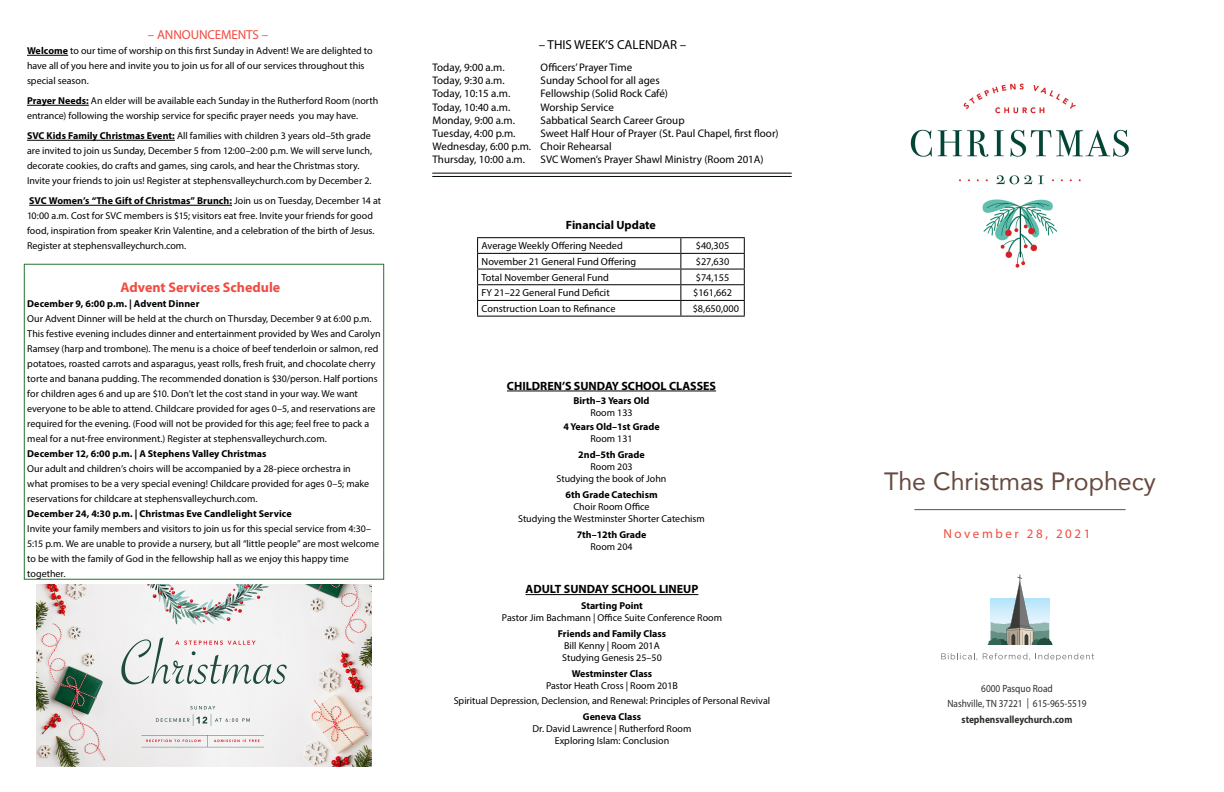
<style>
.page{position:relative;width:1224px;height:792px;background:#fff}
.page>*{position:absolute;margin:0;border:0;box-sizing:border-box;transform-origin:0 0}
.t1{font:25px "Avenir";color:#674a3f}
.t2{font:700 14px "Myriad Pro";color:#f04b41}
.t3{font:13px "Myriad Pro";color:#000}
.t4{font:13px "Myriad Pro";letter-spacing:-.005em;color:#f04b41}
.t5{font:13px "Myriad Pro";letter-spacing:.2em;color:#f04b3f}
.t6{font:700 12px "Myriad Pro";color:#000}
.t7{font:11px/13.2px "Myriad Pro";color:#000}
.t8{font:10.5px/15px "Myriad Pro";color:#2d2f2a;text-align:center;scale:.89 1}
.t9{font:700 10.5px "Myriad Pro";color:#2d2f2a;scale:.89 1}
.t10{font:10.2px "Myriad Pro";color:#000}
.t11{font:10px/15px "Myriad Pro";color:#000}
.t12{font:700 10px "Myriad Pro";color:#000}
.s1{font-weight:700}
</style>
<div class="page">
<hr style="left:477px;top:237px;width:204px;height:1px;background:#000">
<hr style="left:681px;top:237px;width:64px;height:1px;background:#000">
<hr style="left:477px;top:253px;width:204px;height:1px;background:#000">
<hr style="left:681px;top:253px;width:64px;height:1px;background:#000">
<hr style="left:477px;top:269px;width:204px;height:1px;background:#000">
<hr style="left:681px;top:269px;width:64px;height:1px;background:#000">
<hr style="left:477px;top:284px;width:204px;height:1px;background:#000">
<hr style="left:681px;top:284px;width:64px;height:1px;background:#000">
<hr style="left:477px;top:300px;width:204px;height:1px;background:#000">
<svg style="left:477px;top:238px;width:1px;height:78px"></svg>
<hr style="left:681px;top:300px;width:64px;height:1px;background:#000">
<svg style="left:680px;top:238px;width:1px;height:78px"></svg>
<svg style="left:744px;top:238px;width:1px;height:78px"></svg>
<hr style="left:477px;top:316px;width:204px;height:1px;background:#000">
<hr style="left:681px;top:316px;width:64px;height:1px;background:#000">
<hr style="left:526px;top:594px;width:172px;height:1px;background:#000">
<hr style="left:432px;top:173px;width:360px;height:1px;background:#000700">
<hr style="left:432px;top:176px;width:360px;height:1px;background:#000700">
<hr style="left:27px;top:55px;width:41px;height:1px;background:#000">
<hr style="left:27px;top:105px;width:62px;height:1px;background:#000">
<hr style="left:27px;top:140px;width:148px;height:1px;background:#000">
<hr style="left:29px;top:205px;width:203px;height:1px;background:#000">
<img style="left:910px;top:83px;width:219px;height:185px">
<hr style="left:914px;top:509px;width:212px;height:1px;background:#674a3f">
<hr style="left:507px;top:391px;width:209px;height:1px;background:#000">
<div style="left:24px;top:264px;width:360px;height:316px;border:1px solid #21752f"></div>
<img style="left:36px;top:584px;width:336px;height:182px">
<svg style="left:988px;top:574px;width:64px;height:71px"></svg>
<svg style="left:941px;top:653px;width:36px;height:7px"></svg>
<svg style="left:983px;top:653px;width:47px;height:7px"></svg>
<svg style="left:1038px;top:653px;width:56px;height:8px"></svg>
<h3 class="t4" style="left:148px;top:27px;width:122px">– ANNOUNCEMENTS –</h3>
<p class="t11" style="left:27px;top:43px;width:347px"><span class="s1">Welcome</span> to our time of worship on this first Sunday in Advent! We are delighted to have all of you here and invite you to join us for all of our services throughout this special season.</p>
<p class="t11" style="left:27px;top:93px;width:353px"><span class="s1">Prayer Needs:</span> An elder will be available each Sunday in the Rutherford Room (north entrance) following the worship service for specific prayer needs you may have.</p>
<p class="t11" style="left:27px;top:128px;width:347px"><span class="s1">SVC Kids Family Christmas Event:</span> All families with children 3 years old–5th grade are invited to join us Sunday, December 5 from 12:00–2:00 p.m. We will serve lunch, decorate cookies, do crafts and games, sing carols, and hear the Christmas story.<br>Invite your friends to join us! Register at stephensvalleychurch.com by December 2.</p>
<p class="t11" style="left:27px;top:193px;width:356px"><span class="s1">SVC Women’s “The Gift of Christmas” Brunch:</span> Join us on Tuesday, December 14 at 10:00 a.m. Cost for SVC members is $15; visitors eat free. Invite your friends for good food, inspiration from speaker Krin Valentine, and a celebration of the birth of Jesus.<br>Register at stephensvalleychurch.com.</p>
<h2 class="t2" style="left:121px;top:278px;width:161px">Advent Services Schedule</h2>
<p class="t12" style="left:27px;top:297px;width:174px">December 9, 6:00 p.m. | Advent Dinner</p>
<p class="t11" style="left:27px;top:311px;width:355px">Our Advent Dinner will be held at the church on Thursday, December 9 at 6:00 p.m.<br>This festive evening includes dinner and entertainment provided by Wes and Carolyn Ramsey (harp and trombone). The menu is a choice of beef tenderloin or salmon, red potatoes, roasted carrots and asparagus, yeast rolls, fresh fruit, and chocolate cherry torte and banana pudding. The recommended donation is $30/person. Half portions for children ages 6 and up are $10. Don’t let the cost stand in your way. We want everyone to be able to attend. Childcare provided for ages 0–5, and reservations are required for the evening. (Food will not be provided for this age; feel free to pack a meal for a nut-free environment.) Register at stephensvalleychurch.com.</p>
<p class="t12" style="left:27px;top:447px;width:241px">December 12, 6:00 p.m. | A Stephens Valley Christmas</p>
<p class="t11" style="left:27px;top:461px;width:343px">Our adult and children’s choirs will be accompanied by a 28-piece orchestra in what promises to be a very special evening! Childcare provided for ages 0–5; make reservations for childcare at stephensvalleychurch.com.</p>
<p class="t12" style="left:27px;top:507px;width:266px">December 24, 4:30 p.m. | Christmas Eve Candlelight Service</p>
<p class="t11" style="left:27px;top:521px;width:353px">Invite your family members and visitors to join us for this special service from 4:30– 5:15 p.m. We are unable to provide a nursery, but all “little people” are most welcome to be with the family of God in the fellowship hall as we enjoy this happy time together.</p>
<h3 class="t3" style="left:539px;top:36px;width:149px">– THIS WEEK’S CALENDAR –</h3>
<p class="t7" style="left:433px;top:60px;width:74px">Today, 9:00 a.m.</p>
<p class="t7" style="left:541px;top:60px;width:93px">Officers’ Prayer Time</p>
<p class="t7" style="left:433px;top:74px;width:74px">Today, 9:30 a.m.</p>
<p class="t7" style="left:541px;top:74px;width:121px">Sunday School for all ages</p>
<p class="t7" style="left:433px;top:87px;width:79px">Today, 10:15 a.m.</p>
<p class="t7" style="left:541px;top:87px;width:129px">Fellowship (Solid Rock Café)</p>
<p class="t7" style="left:433px;top:100px;width:79px">Today, 10:40 a.m.</p>
<p class="t7" style="left:541px;top:100px;width:75px">Worship Service</p>
<p class="t7" style="left:433px;top:113px;width:84px">Monday, 9:00 a.m.</p>
<p class="t7" style="left:541px;top:113px;width:146px">Sabbatical Search Career Group</p>
<p class="t7" style="left:433px;top:126px;width:84px">Tuesday, 4:00 p.m.</p>
<p class="t7" style="left:433px;top:126px;width:348px;text-indent:108px">Sweet Half Hour of Prayer (St. Paul Chapel, first floor)<br>Wednesday, 6:00 p.m. Choir Rehearsal<br>Thursday, 10:00 a.m.</p>
<p class="t7" style="left:541px;top:153px;width:225px">SVC Women’s Prayer Shawl Ministry (Room 201A)</p>
<p class="t6" style="left:566px;top:217px;width:91px">Financial Update</p>
<p class="t10" style="left:482px;top:240px;width:143px">Average Weekly Offering Needed</p>
<p class="t10" style="left:696px;top:240px;width:35px">$40,305</p>
<p class="t10" style="left:482px;top:255px;width:156px">November 21 General Fund Offering</p>
<p class="t10" style="left:696px;top:255px;width:35px">$27,630</p>
<p class="t10" style="left:482px;top:271px;width:129px">Total November General Fund</p>
<p class="t10" style="left:696px;top:271px;width:35px">$74,155</p>
<p class="t10" style="left:482px;top:287px;width:130px">FY 21–22 General Fund Deficit</p>
<p class="t10" style="left:693px;top:287px;width:40px">$161,662</p>
<p class="t10" style="left:482px;top:302px;width:135px">Construction Loan to Refinance</p>
<p class="t10" style="left:693px;top:302px;width:48px">$8,650,000</p>
<p class="t6" style="left:507px;top:378px;width:211px">CHILDREN’S SUNDAY SCHOOL CLASSES</p>
<p class="t12" style="left:574px;top:394px;width:78px">Birth–3 Years Old</p>
<p class="t11" style="left:590px;top:405px;width:44px">Room 133</p>
<p class="t12" style="left:563px;top:420px;width:98px">4 Years Old–1st Grade</p>
<p class="t11" style="left:590px;top:431px;width:44px">Room 131</p>
<p class="t12" style="left:578px;top:448px;width:68px">2nd–5th Grade</p>
<p class="t11" style="left:557px;top:460px;width:111px;line-height:12px;text-align:center">Room 203<br>Studying the book of John</p>
<p class="t12" style="left:565px;top:488px;width:94px">6th Grade Catechism</p>
<p class="t11" style="left:518px;top:500px;width:188px;line-height:12px;text-align:center">Choir Room Office<br>Studying the Westminster Shorter Catechism</p>
<p class="t12" style="left:577px;top:528px;width:71px">7th–12th Grade</p>
<p class="t11" style="left:590px;top:539px;width:44px">Room 204</p>
<p class="t6" style="left:526px;top:582px;width:174px">ADULT SUNDAY SCHOOL LINEUP</p>
<p class="t12" style="left:581px;top:600px;width:63px">Starting Point</p>
<p class="t11" style="left:502px;top:610px;width:222px">Pastor Jim Bachmann | Office Suite Conference Room</p>
<p class="t12" style="left:558px;top:628px;width:110px">Friends and Family Class</p>
<p class="t11" style="left:562px;top:640px;width:101px;line-height:12px">Bill Kenny | Room 201A<br>Studying Genesis 25–50</p>
<p class="t12" style="left:572px;top:668px;width:82px">Westminster Class</p>
<p class="t11" style="left:454px;top:678px;width:318px;text-align:center">Pastor Heath Cross | Room 201B<br>Spiritual Depression, Declension, and Renewal: Principles of Personal Revival</p>
<p class="t12" style="left:583px;top:711px;width:60px">Geneva Class</p>
<p class="t11" style="left:533px;top:723px;width:160px;line-height:12px;text-align:center">Dr. David Lawrence | Rutherford Room<br>Exploring Islam: Conclusion</p>
<h1 class="t1" style="left:884px;top:461px;width:273px">The Christmas Prophecy</h1>
<h3 class="t5" style="left:943px;top:526px;width:149px">November 28, 2021</h3>
<p class="t8" style="left:947px;top:681px;width:158px">6000 Pasquo Road<br>Nashville, TN 37221 | 615-965-5519</p>
<p class="t9" style="left:962px;top:713px;width:126px">stephensvalleychurch.com</p>
</div>
